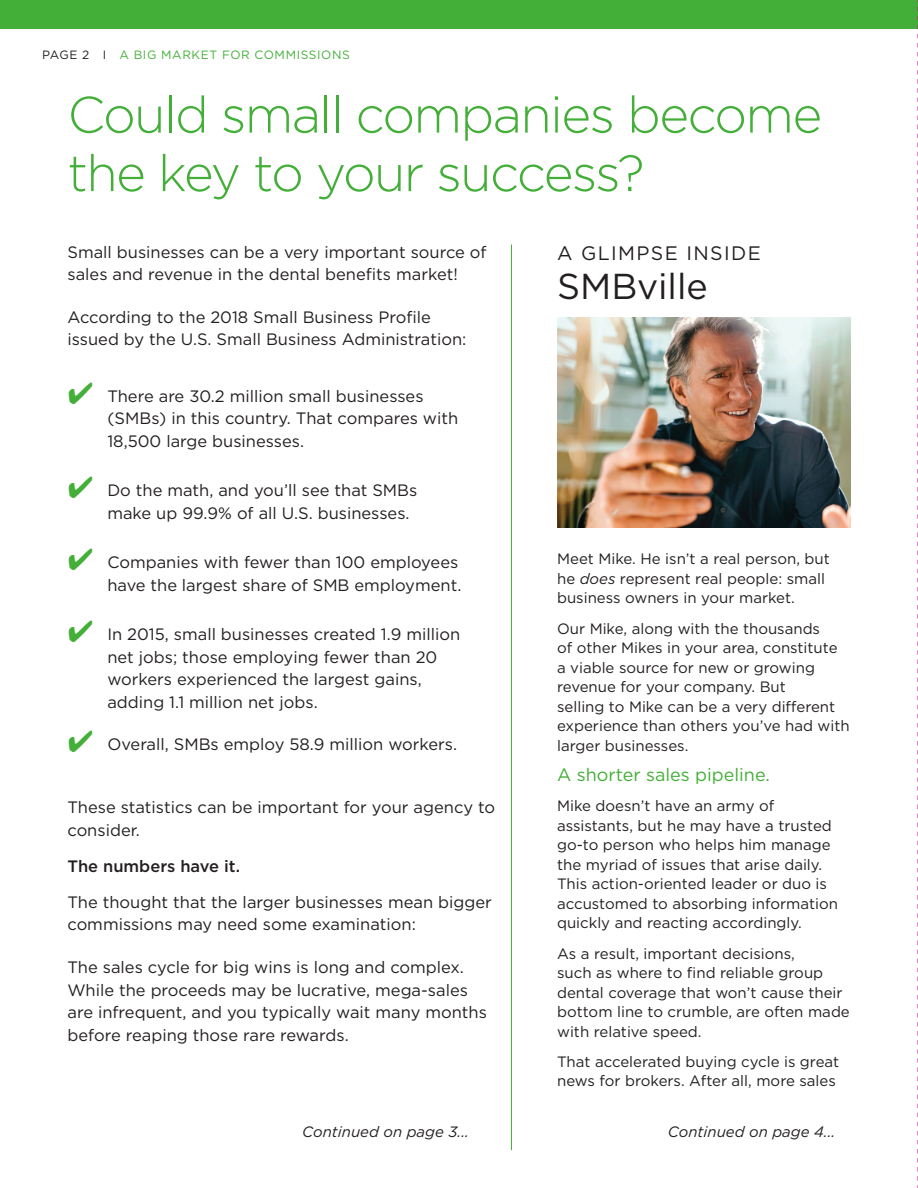
<style>
.page{position:relative;width:918px;height:1188px;background:#fff}
.page>*{position:absolute;margin:0;border:0;box-sizing:border-box;transform-origin:0 0}
.t1{font:300 51px/58.5px "Gotham";letter-spacing:-.03em;color:#43af38}
.t2{font:36px "Gotham";color:#231f20}
.t3{font:19.5px "Gotham";letter-spacing:.07em;color:#231f20}
.t4{font:18px "Gotham";color:#43af38}
.List_Paragraph{font:16.5px/22.5px "Gotham";color:#231f20}
.t5{font:500 16.5px "Gotham";color:#231f20}
.t6{font:15px/19.5px "Gotham";color:#231f20}
.t7{font:italic 15px "Gotham";color:#231f20}
.t8{font:12px "Gotham";letter-spacing:.05em;color:#43af38}
.s1{color:#231f20}
.s2{color:#43af38}
.s3{font-style:italic}
</style>
<div class="page">
<hr style="left:511px;top:244px;width:1px;height:906px;background:#43af38">
<img style="left:557px;top:318px;width:293px;height:209px">
<div style="left:0;top:0;width:918px;height:28px;background:#43af38"></div>
<svg style="left:917px;top:0;width:1px;height:1188px"></svg>
<p class="t8" style="left:42px;top:47px;width:309px"><span class="s1">PAGE 2 I</span> A BIG MARKET FOR COMMISSIONS</p>
<p class="t1" style="left:68px;top:84px;width:756px">Could small companies become the key to your success?</p>
<p class="List_Paragraph" style="left:68px;top:240px;width:421px">Small businesses can be a very important source of sales and revenue in the dental benefits market!</p>
<p class="List_Paragraph" style="left:68px;top:305px;width:400px">According to the 2018 Small Business Profile issued by the U.S. Small Business Administration:</p>
<p class="List_Paragraph" style="left:107px;top:384px;width:352px;text-indent:-40px"><span class="s2">✔</span> There are 30.2 million small businesses (SMBs) in this country. That compares with<br>18,500 large businesses.</p>
<p class="List_Paragraph" style="left:107px;top:479px;width:312px;text-indent:-40px"><span class="s2">✔</span> Do the math, and you’ll see that SMBs make up 99.9% of all U.S. businesses.</p>
<p class="List_Paragraph" style="left:68px;top:551px;width:395px;text-align:right"><span class="s2">✔</span> Companies with fewer than 100 employees have the largest share of SMB employment.</p>
<p class="List_Paragraph" style="left:107px;top:623px;width:354px;text-indent:-40px"><span class="s2">✔</span> In 2015, small businesses created 1.9 million net jobs; those employing fewer than 20 workers experienced the largest gains, adding 1.1 million net jobs.</p>
<p class="List_Paragraph" style="left:68px;top:733px;width:391px"><span class="s2">✔</span> Overall, SMBs employ 58.9 million workers.</p>
<p class="List_Paragraph" style="left:68px;top:796px;width:429px">These statistics can be important for your agency to consider.</p>
<p class="t5" style="left:68px;top:855px;width:174px">The numbers have it.</p>
<p class="List_Paragraph" style="left:68px;top:890px;width:426px">The thought that the larger businesses mean bigger commissions may need some examination:</p>
<p class="List_Paragraph" style="left:68px;top:956px;width:421px">The sales cycle for big wins is long and complex.<br>While the proceeds may be lucrative, mega-sales are infrequent, and you typically wait many months before reaping those rare rewards.</p>
<p class="t3" style="left:557px;top:241px;width:205px">A GLIMPSE INSIDE</p>
<p class="t2" style="left:557px;top:263px;width:152px">SMBville</p>
<p class="t6" style="left:557px;top:549px;width:274px">Meet Mike. He isn’t a real person, but he <span class="s3">does</span> represent real people: small business owners in your market.</p>
<p class="t6" style="left:557px;top:618px;width:294px">Our Mike, along with the thousands<br>of other Mikes in your area, constitute a viable source for new or growing revenue for your company. But<br>selling to Mike can be a very different experience than others you’ve had with larger businesses.</p>
<p class="t4" style="left:557px;top:763px;width:214px">A shorter sales pipeline.</p>
<p class="t6" style="left:557px;top:796px;width:282px">Mike doesn’t have an army of assistants, but he may have a trusted go-to person who helps him manage the myriad of issues that arise daily.<br>This action-oriented leader or duo is accustomed to absorbing information quickly and reacting accordingly.</p>
<p class="t6" style="left:557px;top:943px;width:294px">As a result, important decisions,<br>such as where to find reliable group dental coverage that won’t cause their bottom line to crumble, are often made with relative speed.</p>
<p class="t6" style="left:557px;top:1052px;width:284px">That accelerated buying cycle is great news for brokers. After all, more sales</p>
<p class="t7" style="left:302px;top:1122px;width:168px">Continued on page 3...</p>
<p class="t7" style="left:668px;top:1122px;width:169px">Continued on page 4...</p>
</div>
